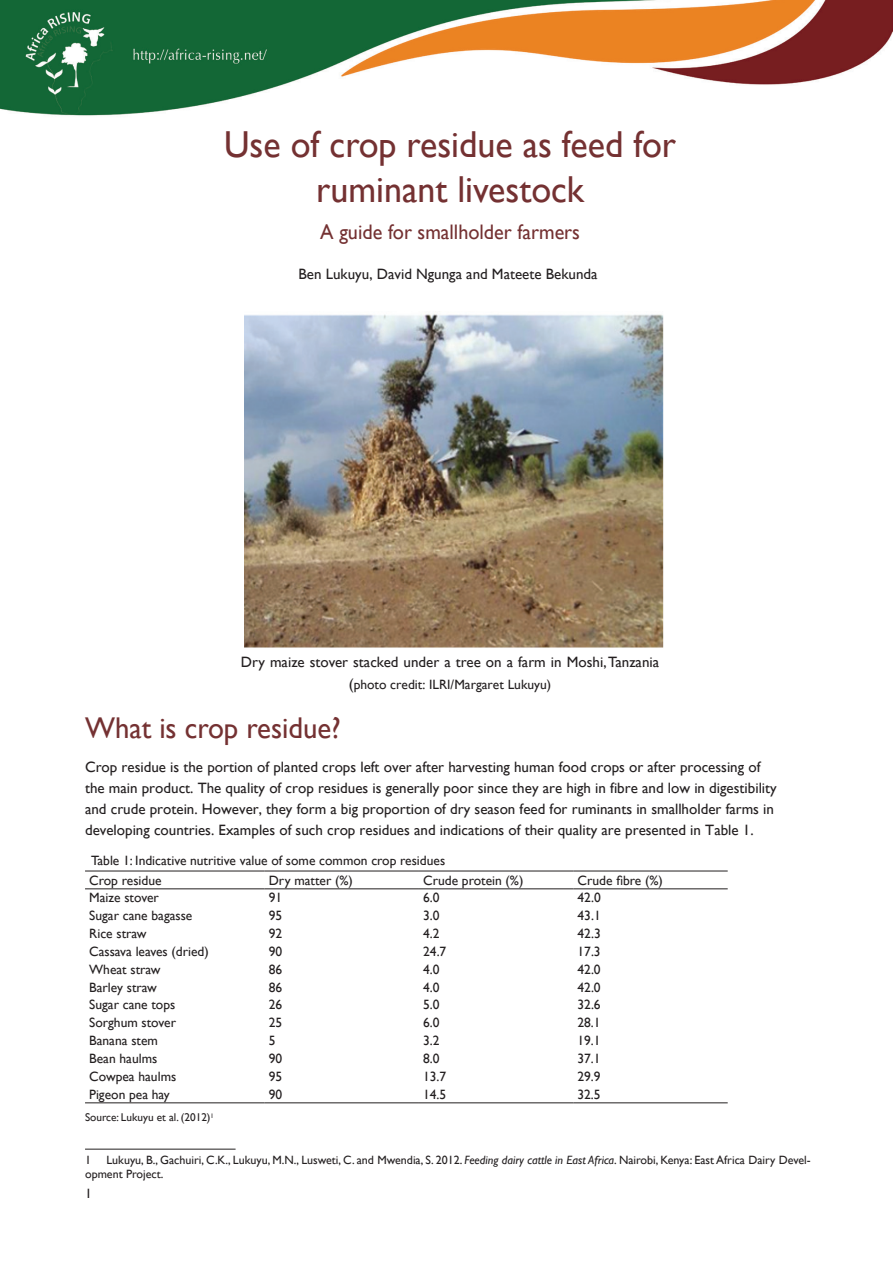
<style>
.page{position:relative;width:893px;height:1263px;background:#fff}
.page>*{position:absolute;margin:0;border:0;box-sizing:border-box;transform-origin:0 0}
.t1{font:37.5px/45px "Gill Sans";color:#743132;text-align:center;scale:.96 1}
.t2{font:30px "Gill Sans";color:#743132;scale:.96 1}
.t3{font:21px "Gill Sans";color:#743132;scale:.96 1}
.t4{font:15px/21px "Gill Sans";color:#231f20}
.t5{font:13.5px/19.6px "Gill Sans";color:#231f20}
.t6{font:12px/14.4px "Gill Sans";color:#231f20}
.t7{font:11.25px "Gill Sans";color:#231f20}
.s1{font-size:15px}
.s2{font-style:italic}
</style>
<div class="page">
<img style="left:0;top:0;width:893px;height:116px">
<hr style="left:85px;top:871px;width:180px;height:1px;background:#231f20">
<hr style="left:265px;top:871px;width:154px;height:1px;background:#231f20">
<hr style="left:419px;top:871px;width:154px;height:1px;background:#231f20">
<hr style="left:573px;top:871px;width:155px;height:1px;background:#231f20">
<hr style="left:85px;top:888px;width:180px;height:1px;background:#231f20">
<hr style="left:265px;top:888px;width:154px;height:1px;background:#231f20">
<hr style="left:419px;top:888px;width:154px;height:1px;background:#231f20">
<hr style="left:573px;top:888px;width:155px;height:1px;background:#231f20">
<hr style="left:85px;top:1102px;width:180px;height:1px;background:#231f20">
<hr style="left:265px;top:1102px;width:154px;height:1px;background:#231f20">
<hr style="left:419px;top:1102px;width:154px;height:1px;background:#231f20">
<hr style="left:573px;top:1102px;width:155px;height:1px;background:#231f20">
<hr style="left:85px;top:1149px;width:151px;height:1px;background:#231f20">
<img style="left:244px;top:314px;width:419px;height:334px">
<h1 class="t1" style="left:224px;top:121px;width:472px">Use of crop residue as feed for ruminant livestock</h1>
<h3 class="t3" style="left:320px;top:220px;width:272px">A guide for smallholder farmers</h3>
<p class="t4" style="left:298px;top:263px;width:301px">Ben Lukuyu, David Ngunga and Mateete Bekunda</p>
<p class="t4" style="left:241px;top:651px;width:420px">Dry maize stover stacked under a tree on a farm in Moshi, Tanzania</p>
<p class="t5" style="left:349px;top:674px;width:204px"><span class="s1">(</span>photo credit: ILRI/Margaret Lukuyu)</p>
<h2 class="t2" style="left:85px;top:711px;width:268px">What is crop residue?</h2>
<p class="t4" style="left:85px;top:756px;width:693px">Crop residue is the portion of planted crops left over after harvesting human food crops or after processing of the main product. The quality of crop residues is generally poor since they are high in fibre and low in digestibility and crude protein. However, they form a big proportion of dry season feed for ruminants in smallholder farms in developing countries. Examples of such crop residues and indications of their quality are presented in Table 1.</p>
<p class="t5" style="left:89px;top:850px;width:357px">Table 1: Indicative nutritive value of some common crop residues<br>Crop residue</p>
<p class="t5" style="left:269px;top:870px;width:86px">Dry matter (%)</p>
<p class="t5" style="left:423px;top:870px;width:102px">Crude protein (%)</p>
<p class="t5" style="left:578px;top:870px;width:87px">Crude fibre (%)</p>
<p class="t5" style="left:89px;top:888px;width:71px">Maize stover</p>
<p class="t5" style="left:269px;top:888px;width:15px">91</p>
<p class="t5" style="left:423px;top:888px;width:18px">6.0</p>
<p class="t5" style="left:578px;top:888px;width:25px">42.0</p>
<p class="t5" style="left:89px;top:906px;width:105px">Sugar cane bagasse</p>
<p class="t5" style="left:269px;top:906px;width:15px">95</p>
<p class="t5" style="left:423px;top:906px;width:18px">3.0</p>
<p class="t5" style="left:578px;top:906px;width:25px">43.1</p>
<p class="t5" style="left:89px;top:923px;width:59px">Rice straw</p>
<p class="t5" style="left:269px;top:923px;width:15px">92</p>
<p class="t5" style="left:423px;top:923px;width:18px">4.2</p>
<p class="t5" style="left:577px;top:923px;width:25px">42.3</p>
<p class="t5" style="left:89px;top:941px;width:121px">Cassava leaves (dried)</p>
<p class="t5" style="left:269px;top:941px;width:15px">90</p>
<p class="t5" style="left:423px;top:941px;width:25px">24.7</p>
<p class="t5" style="left:577px;top:941px;width:25px">17.3</p>
<p class="t5" style="left:89px;top:959px;width:73px">Wheat straw</p>
<p class="t5" style="left:269px;top:959px;width:15px">86</p>
<p class="t5" style="left:423px;top:959px;width:18px">4.0</p>
<p class="t5" style="left:577px;top:959px;width:25px">42.0</p>
<p class="t5" style="left:89px;top:977px;width:69px">Barley straw</p>
<p class="t5" style="left:269px;top:977px;width:15px">86</p>
<p class="t5" style="left:423px;top:977px;width:18px">4.0</p>
<p class="t5" style="left:577px;top:977px;width:25px">42.0</p>
<p class="t5" style="left:89px;top:995px;width:88px">Sugar cane tops</p>
<p class="t5" style="left:269px;top:995px;width:15px">26</p>
<p class="t5" style="left:423px;top:995px;width:18px">5.0</p>
<p class="t5" style="left:577px;top:995px;width:25px">32.6</p>
<p class="t5" style="left:89px;top:1013px;width:88px">Sorghum stover</p>
<p class="t5" style="left:269px;top:1013px;width:15px">25</p>
<p class="t5" style="left:423px;top:1013px;width:18px">6.0</p>
<p class="t5" style="left:577px;top:1013px;width:25px">28.1</p>
<p class="t5" style="left:89px;top:1030px;width:70px">Banana stem</p>
<p class="t5" style="left:269px;top:1030px;width:8px">5</p>
<p class="t5" style="left:423px;top:1030px;width:18px">3.2</p>
<p class="t5" style="left:577px;top:1030px;width:25px">19.1</p>
<p class="t5" style="left:89px;top:1048px;width:70px">Bean haulms</p>
<p class="t5" style="left:269px;top:1048px;width:15px">90</p>
<p class="t5" style="left:423px;top:1048px;width:18px">8.0</p>
<p class="t5" style="left:577px;top:1048px;width:25px">37.1</p>
<p class="t5" style="left:89px;top:1066px;width:89px">Cowpea haulms</p>
<p class="t5" style="left:269px;top:1066px;width:15px">95</p>
<p class="t5" style="left:423px;top:1066px;width:25px">13.7</p>
<p class="t5" style="left:577px;top:1066px;width:25px">29.9</p>
<p class="t5" style="left:89px;top:1084px;width:82px">Pigeon pea hay</p>
<p class="t5" style="left:269px;top:1084px;width:15px">90</p>
<p class="t5" style="left:423px;top:1084px;width:25px">14.5</p>
<p class="t5" style="left:577px;top:1084px;width:25px">32.5</p>
<p class="t7" style="left:85px;top:1111px;width:130px">Source: Lukuyu et al. (2012)<sup>1</sup></p>
<p class="t6" style="left:85px;top:1152px;width:7px">1</p>
<p class="t6" style="left:85px;top:1152px;width:727px;text-indent:21px">Lukuyu, B., Gachuiri, C.K., Lukuyu, M.N., Lusweti, C. and Mwendia, S. 2012. <span class="s2">Feeding dairy cattle in East Africa</span>. Nairobi, Kenya: East Africa Dairy Devel&shy;opment Project.</p>
<p class="t5" style="left:85px;top:1183px;width:8px">1</p>
</div>
